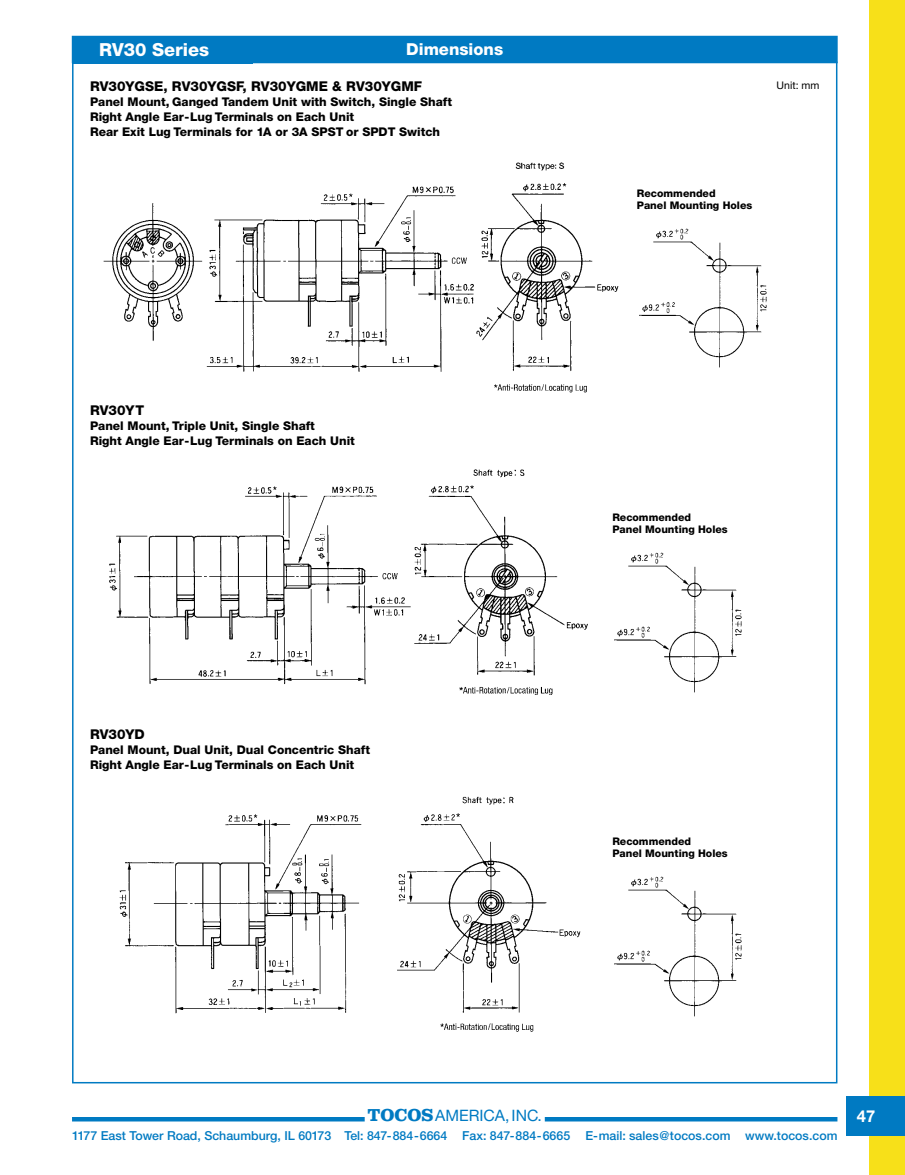
<style>
.page{position:relative;width:905px;height:1175px;background:#fff}
.page>*{position:absolute;margin:0;border:0;box-sizing:border-box;transform-origin:0 0}
.t1{font:800 18px "Helvetica Neue";color:#fff}
.t2{font:800 16.5px "Helvetica Neue";color:#fff}
.t3{font:700 16.5px "Helvetica Neue";color:#fff}
.t4{font:15.75px "Helvetica Neue";color:#007ac2}
.t5{font:800 13.5px "Helvetica Neue";color:#000}
.t6{font:500 12.3px "Helvetica Neue";color:#007ac2}
.t7{font:800 12px/15px "Helvetica Neue";color:#000}
.t8{font:800 10.5px/12px "Helvetica Neue";color:#000}
.t9{font:10.5px "Helvetica Neue";color:#000}
.s1{font-family:"Clarendon";font-weight:700;font-size:18px}
</style>
<div class="page">
<hr style="left:72px;top:1117px;width:293px;height:4px;background:#007ac2">
<hr style="left:545px;top:1117px;width:292px;height:4px;background:#007ac2">
<div style="left:869px;top:0;width:35px;height:1174px;background:#f7e019"></div>
<div style="left:846px;top:1096px;width:58px;height:39px;background:#007ac2"></div>
<div style="left:72px;top:36px;width:765px;height:27px;background:#007ac2"></div>
<img style="left:103px;top:162px;width:516px;height:231px">
<img style="left:109px;top:469px;width:479px;height:226px">
<img style="left:119px;top:796px;width:462px;height:236px">
<img style="left:639px;top:228px;width:128px;height:140px">
<img style="left:614px;top:552px;width:128px;height:141px">
<img style="left:614px;top:876px;width:128px;height:141px">
<h1 class="t1" style="left:99px;top:42px;width:112px">RV30 Series</h1>
<h2 class="t2" style="left:406px;top:43px;width:98px">Dimensions</h2>
<p class="t5" style="left:90px;top:81px;width:333px">RV30YGSE, RV30YGSF, RV30YGME &amp; RV30YGMF</p>
<p class="t7" style="left:90px;top:95px;width:363px">Panel Mount, Ganged Tandem Unit with Switch, Single Shaft<br>Right Angle Ear-Lug Terminals on Each Unit<br>Rear Exit Lug Terminals for 1A or 3A SPST or SPDT Switch</p>
<p class="t5" style="left:90px;top:405px;width:56px">RV30YT</p>
<p class="t7" style="left:90px;top:419px;width:266px">Panel Mount, Triple Unit, Single Shaft<br>Right Angle Ear-Lug Terminals on Each Unit</p>
<p class="t5" style="left:90px;top:729px;width:56px">RV30YD</p>
<p class="t7" style="left:90px;top:743px;width:281px">Panel Mount, Dual Unit, Dual Concentric Shaft<br>Right Angle Ear-Lug Terminals on Each Unit</p>
<p class="t9" style="left:776px;top:81px;width:44px">Unit: mm</p>
<p class="t8" style="left:637px;top:188px;width:117px">Recommended<br>Panel Mounting Holes</p>
<p class="t8" style="left:612px;top:512px;width:117px">Recommended<br>Panel Mounting Holes</p>
<p class="t8" style="left:612px;top:836px;width:117px">Recommended<br>Panel Mounting Holes</p>
<h3 class="t4" style="left:367px;top:1109px;width:176px"><span class="s1">TOCOS</span>AMERICA,INC.</h3>
<p class="t6" style="left:72px;top:1130px;width:766px">1177 East Tower Road, Schaumburg, IL 60173 Tel: 847-884-6664 Fax: 847-884-6665 E-mail: sales@tocos.com www.tocos.com</p>
<h2 class="t3" style="left:856px;top:1110px;width:20px">47</h2>
</div>
